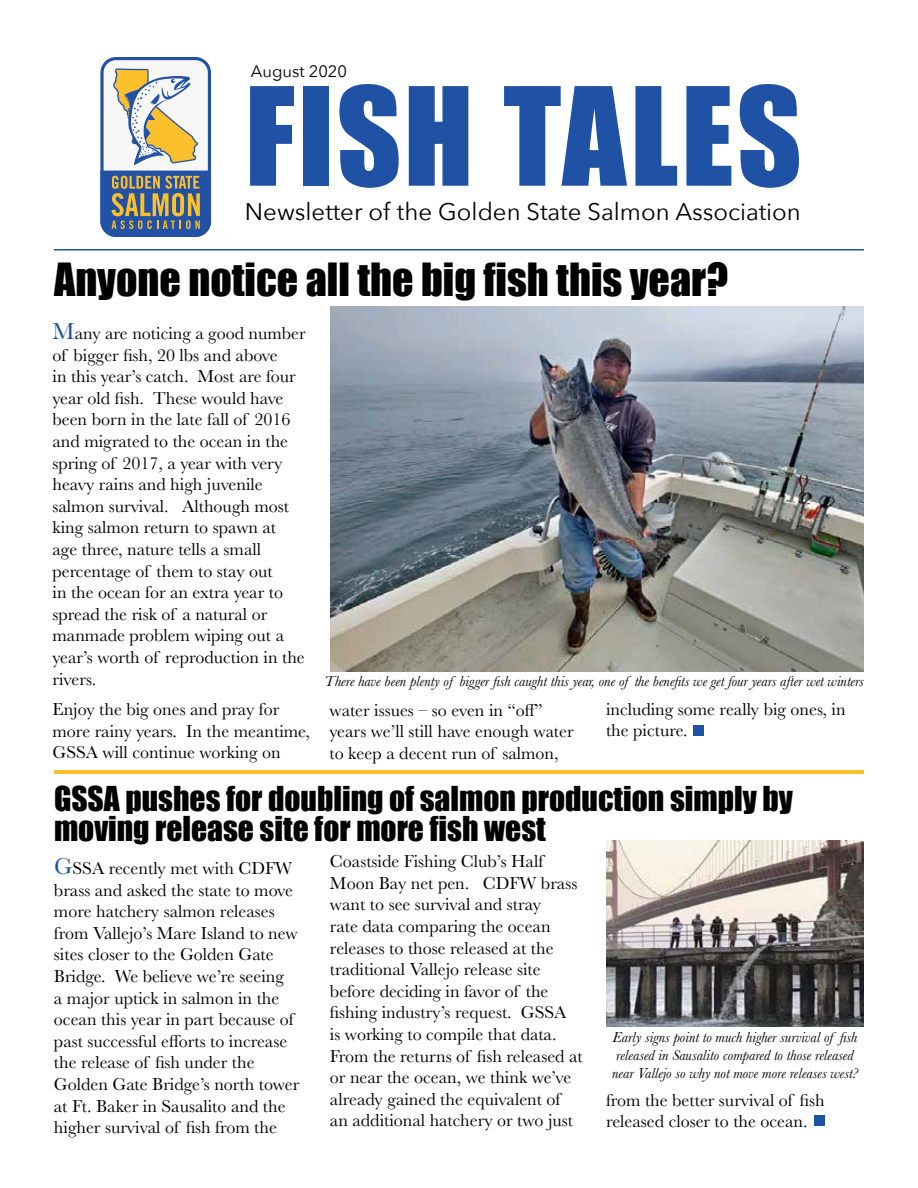
<style>
.page{position:relative;width:918px;height:1188px;background:#fff}
.page>*{position:absolute;margin:0;border:0;box-sizing:border-box;transform-origin:0 0}
.t1{font:126px "Impact";letter-spacing:.025em;color:#1f52a5}
.t2{font:42px "Impact";color:#000}
.t3{font:31.5px/30px "Impact";color:#000}
.t4{font:24px "Avenir Next";color:#000}
.t5{font:18px/21.6px "Baskerville";color:#000}
.t6{font:16.5px "Avenir Next";color:#000}
.t7{font:italic 15px/18px "Baskerville";color:#000}
.s1{font-size:24px;color:#1f52a5}
</style>
<div class="page">
<svg style="left:100px;top:57px;width:111px;height:180px"></svg>
<hr style="left:54px;top:249px;width:810px;height:1px;background:#1f52a5">
<div style="left:693px;top:726px;width:10px;height:10px;background:#1f52a5"></div>
<img style="left:330px;top:306px;width:534px;height:365px">
<img style="left:606px;top:841px;width:257px;height:186px">
<div style="left:814px;top:1116px;width:10px;height:10px;background:#1f52a5"></div>
<hr style="left:54px;top:770px;width:810px;height:4px;background:#fcc12a">
<p class="t6" style="left:251px;top:58px;width:98px">August 2020</p>
<h1 class="t1" style="left:245px;top:39px;width:558px">FISH TALES</h1>
<h3 class="t4" style="left:245px;top:191px;width:557px">Newsletter of the Golden State Salmon Association</h3>
<h2 class="t2" style="left:54px;top:247px;width:676px">Anyone notice all the big fish this year?</h2>
<p class="t5" style="left:52px;top:323px;width:255px"><span class="s1">M</span>any are noticing a good number of bigger fish, 20 lbs and above<br>in this year’s catch. Most are four year old fish. These would have been born in the late fall of 2016 and migrated to the ocean in the spring of 2017, a year with very heavy rains and high juvenile salmon survival. Although most king salmon return to spawn at<br>age three, nature tells a small percentage of them to stay out<br>in the ocean for an extra year to spread the risk of a natural or manmade problem wiping out a year’s worth of reproduction in the rivers.</p>
<p class="t5" style="left:53px;top:699px;width:259px">Enjoy the big ones and pray for more rainy years. In the meantime,<br>GSSA will continue working on</p>
<p class="t5" style="left:330px;top:699px;width:246px">water issues – so even in “off” years we’ll still have enough water to keep a decent run of salmon,</p>
<p class="t7" style="left:325px;top:672px;width:541px">There have been plenty of bigger fish caught this year, one of the benefits we get four years after wet winters</p>
<p class="t5" style="left:606px;top:698px;width:241px">including some really big ones, in the picture.</p>
<h3 class="t3" style="left:54px;top:783px;width:740px">GSSA pushes for doubling of salmon production simply by moving release site for more fish west</h3>
<p class="t5" style="left:54px;top:858px;width:247px"><span class="s1">G</span>SSA recently met with CDFW brass and asked the state to move more hatchery salmon releases from Vallejo’s Mare Island to new sites closer to the Golden Gate<br>Bridge. We believe we’re seeing<br>a major uptick in salmon in the ocean this year in part because of past successful efforts to increase the release of fish under the<br>Golden Gate Bridge’s north tower at Ft. Baker in Sausalito and the higher survival of fish from the</p>
<p class="t5" style="left:330px;top:851px;width:254px">Coastside Fishing Club’s Half<br>Moon Bay net pen. CDFW brass want to see survival and stray<br>rate data comparing the ocean releases to those released at the traditional Vallejo release site before deciding in favor of the fishing industry’s request. GSSA<br>is working to compile that data.<br>From the returns of fish released at or near the ocean, we think we’ve already gained the equivalent of an additional hatchery or two just</p>
<p class="t7" style="left:612px;top:1028px;width:247px">Early signs point to much higher survival of fish released in Sausalito compared to those released near Vallejo so why not move more releases west?</p>
<p class="t5" style="left:606px;top:1089px;width:220px">from the better survival of fish released closer to the ocean.</p>
</div>
